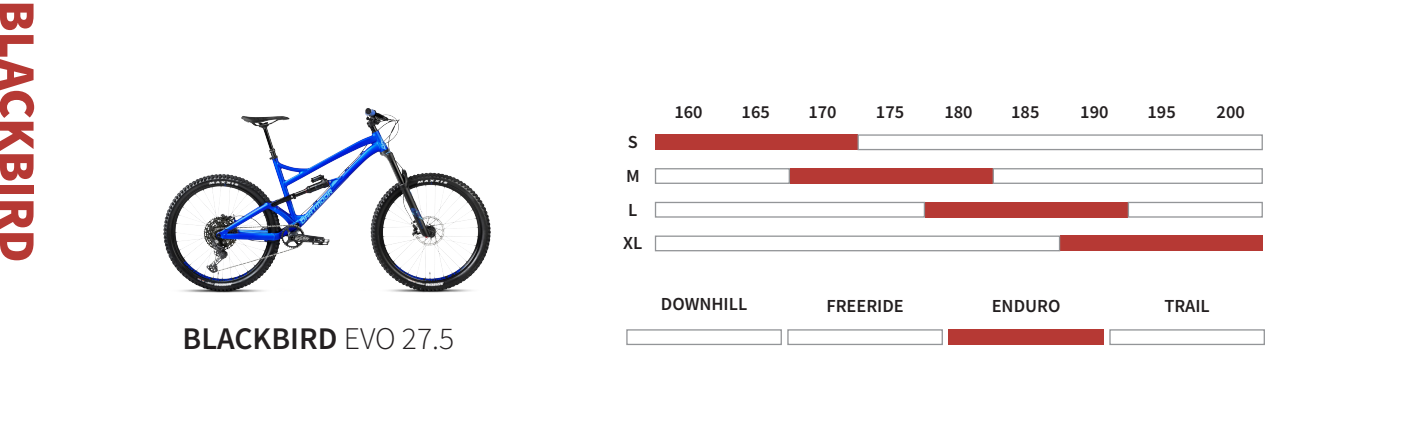
<style>
.page{position:relative;width:1414px;height:447px;background:#fff}
.page>*{position:absolute;margin:0;border:0;box-sizing:border-box;transform-origin:0 0}
.t1{font:900 51.62px "Source Sans Pro";letter-spacing:-.01em;color:#b63934}
.t2{font:600 31.5px "Source Sans Pro";color:#231f20}
.t3{font:600 18.38px "Source Sans Pro";color:#231f20}
.s1{font-weight:300}
</style>
<div class="page">
<img style="left:163px;top:108px;width:328px;height:185px">
<svg style="left:654px;top:134px;width:609px;height:118px"></svg>
<div style="left:1128px;top:235px;width:67px;height:16px;background:#b63934"></div>
<div style="left:1195px;top:235px;width:68px;height:16px;background:#b63934"></div>
<svg style="left:626px;top:329px;width:639px;height:16px"></svg>
<div style="left:948px;top:329px;width:31px;height:16px;background:#b63934"></div>
<div style="left:979px;top:329px;width:31px;height:16px;background:#b63934"></div>
<div style="left:1010px;top:329px;width:32px;height:16px;background:#b63934"></div>
<div style="left:1042px;top:329px;width:31px;height:16px;background:#b63934"></div>
<div style="left:1073px;top:329px;width:31px;height:16px;background:#b63934"></div>
<p class="t1" style="left:51px;top:0;width:264px;rotate:90deg">BLACKBIRD</p>
<p class="t2" style="left:183px;top:317px;width:273px">BLACKBIRD <span class="s1">EVO 27.5</span></p>
<p class="t3" style="left:628px;top:130px;width:12px">S</p>
<p class="t3" style="left:626px;top:164px;width:15px">M</p>
<p class="t3" style="left:628px;top:197px;width:11px">L</p>
<p class="t3" style="left:623px;top:231px;width:21px">XL</p>
<p class="t3" style="left:674px;top:100px;width:30px">160</p>
<p class="t3" style="left:742px;top:100px;width:30px">165</p>
<p class="t3" style="left:808px;top:100px;width:30px">170</p>
<p class="t3" style="left:876px;top:100px;width:30px">175</p>
<p class="t3" style="left:944px;top:100px;width:30px">180</p>
<p class="t3" style="left:1011px;top:100px;width:30px">185</p>
<p class="t3" style="left:1080px;top:100px;width:30px">190</p>
<p class="t3" style="left:1147px;top:100px;width:30px">195</p>
<p class="t3" style="left:1216px;top:100px;width:30px">200</p>
<p class="t3" style="left:661px;top:292px;width:88px">DOWNHILL</p>
<p class="t3" style="left:826px;top:293px;width:79px">FREERIDE</p>
<p class="t3" style="left:992px;top:293px;width:70px">ENDURO</p>
<p class="t3" style="left:1164px;top:293px;width:47px">TRAIL</p>
</div>
